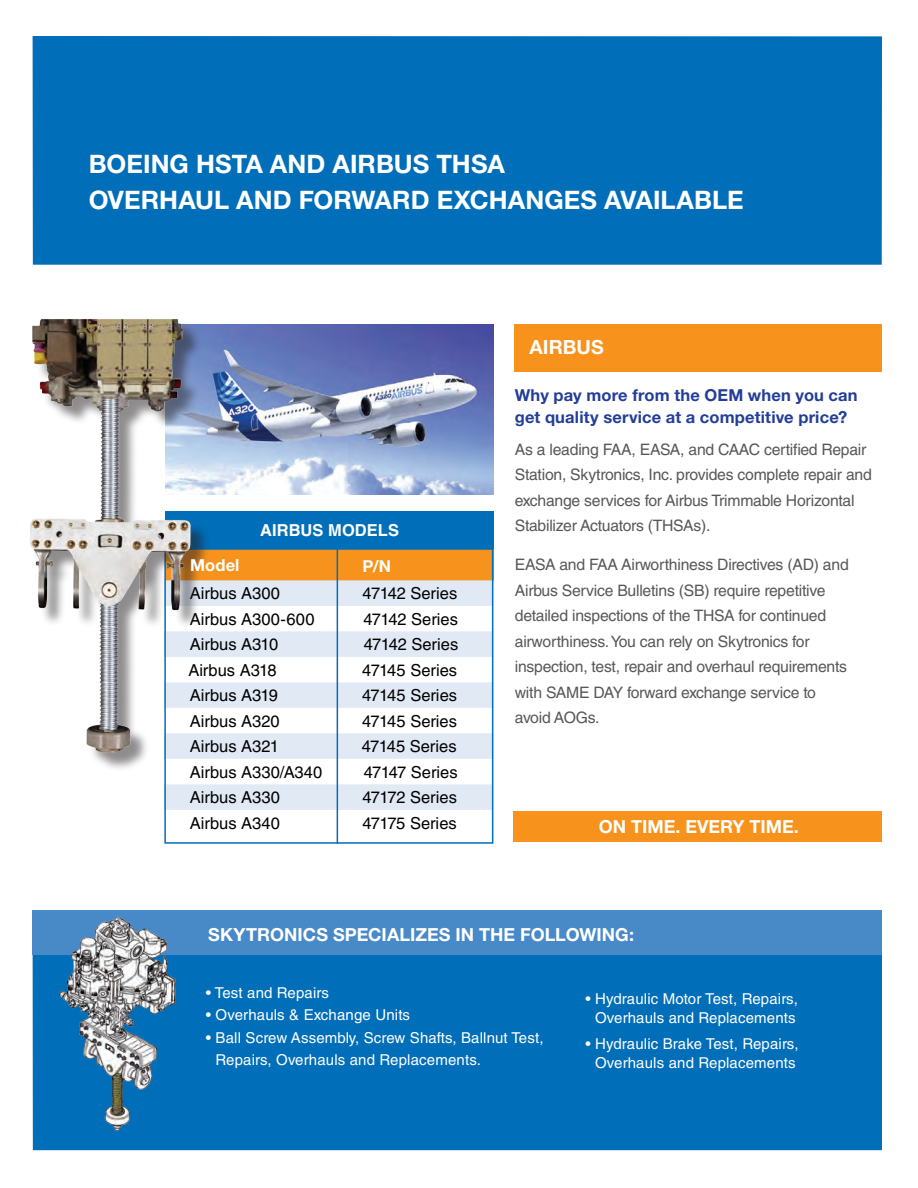
<style>
.page{position:relative;width:918px;height:1188px;background:#fff}
.page>*{position:absolute;margin:0;border:0;box-sizing:border-box;transform-origin:0 0}
.t1{font:700 25.5px/36px "Helvetica Neue LT Std";color:#fff}
.t2{font:700 19.5px "Helvetica Neue LT Std";letter-spacing:.005em;color:#fff}
.t3{font:700 18px "Helvetica Neue LT Std";color:#fff}
.t4{font:16.5px "Helvetica LT Std";color:#000001}
.t5{font:700 16.5px/21.6px "Helvetica Neue LT Std";letter-spacing:.01em;color:#233e98}
.t6{font:700 16.5px "Helvetica LT Std";letter-spacing:.005em;color:#fff}
.t7{font:700 16.5px "Helvetica Neue LT Std";letter-spacing:.01em;color:#fff}
.t8{font:15.75px/25.5px "Helvetica LT Std";letter-spacing:-.015em;color:#57585a}
.t9{font:15px/19.5px "Helvetica LT Std";letter-spacing:.01em;color:#fff;text-align:center}
</style>
<div class="page">
<div style="left:165px;top:549px;width:328px;height:32px;background:#f7931d"></div>
<div style="left:33px;top:36px;width:849px;height:229px;background:#006eb9"></div>
<div style="left:164px;top:580px;width:329px;height:26px;background:#e1e9f5"></div>
<div style="left:164px;top:631px;width:329px;height:26px;background:#e1e9f5"></div>
<div style="left:164px;top:682px;width:329px;height:26px;background:#e1e9f5"></div>
<div style="left:164px;top:733px;width:329px;height:26px;background:#e1e9f5"></div>
<div style="left:164px;top:784px;width:329px;height:26px;background:#e1e9f5"></div>
<hr style="left:337px;top:548px;width:1px;height:296px;background:#006eb9">
<div style="left:164px;top:548px;width:329px;height:296px;border:2px solid #006eb9"></div>
<div style="left:33px;top:933px;width:849px;height:217px;background:#006eb9"></div>
<div style="left:33px;top:911px;width:849px;height:44px;background:#4889c8"></div>
<div style="left:515px;top:324px;width:367px;height:48px;background:#f7931d"></div>
<img style="left:210px;top:325px;width:283px;height:169px">
<div style="left:165px;top:511px;width:328px;height:37px;background:#006eb9"></div>
<img style="left:58px;top:916px;width:118px;height:216px">
<div style="left:33px;top:321px;width:177px;height:450px;background:#231f20;opacity:.51"></div>
<img style="left:30px;top:319px;width:171px;height:439px">
<div style="left:513px;top:812px;width:369px;height:30px;background:#f7931d"></div>
<h1 class="t1" style="left:89px;top:145px;width:656px">BOEING HSTA AND AIRBUS THSA<br>OVERHAUL AND FORWARD EXCHANGES AVAILABLE</h1>
<p class="t7" style="left:190px;top:555px;width:51px">Model</p>
<p class="t6" style="left:260px;top:521px;width:141px">AIRBUS MODELS</p>
<p class="t7" style="left:363px;top:556px;width:30px">P/N</p>
<p class="t4" style="left:190px;top:584px;width:92px">Airbus A300</p>
<p class="t4" style="left:363px;top:584px;width:96px">47142 Series</p>
<p class="t4" style="left:190px;top:610px;width:126px">Airbus A300-600</p>
<p class="t4" style="left:363px;top:610px;width:96px">47142 Series</p>
<p class="t4" style="left:190px;top:635px;width:90px">Airbus A310</p>
<p class="t4" style="left:364px;top:635px;width:96px">47142 Series</p>
<p class="t4" style="left:188px;top:661px;width:90px">Airbus A318</p>
<p class="t4" style="left:362px;top:661px;width:96px">47145 Series</p>
<p class="t4" style="left:190px;top:686px;width:90px">Airbus A319</p>
<p class="t4" style="left:362px;top:686px;width:96px">47145 Series</p>
<p class="t4" style="left:190px;top:711px;width:91px">Airbus A320</p>
<p class="t4" style="left:362px;top:711px;width:96px">47145 Series</p>
<p class="t4" style="left:190px;top:737px;width:91px">Airbus A321</p>
<p class="t4" style="left:362px;top:737px;width:96px">47145 Series</p>
<p class="t4" style="left:190px;top:762px;width:134px">Airbus A330/A340</p>
<p class="t4" style="left:364px;top:762px;width:96px">47147 Series</p>
<p class="t4" style="left:190px;top:788px;width:92px">Airbus A330</p>
<p class="t4" style="left:363px;top:788px;width:96px">47172 Series</p>
<p class="t4" style="left:190px;top:813px;width:92px">Airbus A340</p>
<p class="t4" style="left:362px;top:813px;width:96px">47175 Series</p>
<p class="t2" style="left:529px;top:335px;width:76px">AIRBUS</p>
<p class="t2" style="left:526px;top:335px;width:76px">AIRBUS</p>
<p class="t5" style="left:515px;top:384px;width:344px">Why pay more from the OEM when you can get quality service at a competitive price?</p>
<p class="t8" style="left:515px;top:437px;width:358px">As a leading FAA, EASA, and CAAC certified Repair Station, Skytronics, Inc. provides complete repair and exchange services for Airbus Trimmable Horizontal Stabilizer Actuators (THSAs).</p>
<p class="t8" style="left:515px;top:552px;width:335px">EASA and FAA Airworthiness Directives (AD) and Airbus Service Bulletins (SB) require repetitive detailed inspections of the THSA for continued airworthiness. You can rely on Skytronics for inspection, test, repair and overhaul requirements with SAME DAY forward exchange service to avoid AOGs.</p>
<p class="t3" style="left:599px;top:816px;width:201px">ON TIME. EVERY TIME.</p>
<p class="t3" style="left:208px;top:923px;width:427px">SKYTRONICS SPECIALIZES IN THE FOLLOWING:</p>
<p class="t9" style="left:206px;top:983px;width:125px">• Test and Repairs</p>
<p class="t9" style="left:206px;top:1005px;width:206px">• Overhauls &amp; Exchange Units</p>
<p class="t9" style="left:216px;top:1026px;width:329px;line-height:22.5px;text-align:left;text-indent:-10px">• Ball Screw Assembly, Screw Shafts, Ballnut Test,<br>Repairs, Overhauls and Replacements.</p>
<p class="t9" style="left:585px;top:989px;width:214px">• Hydraulic Motor Test, Repairs,<br>Overhauls and Replacements</p>
<p class="t9" style="left:585px;top:1034px;width:215px">• Hydraulic Brake Test, Repairs,<br>Overhauls and Replacements</p>
</div>
